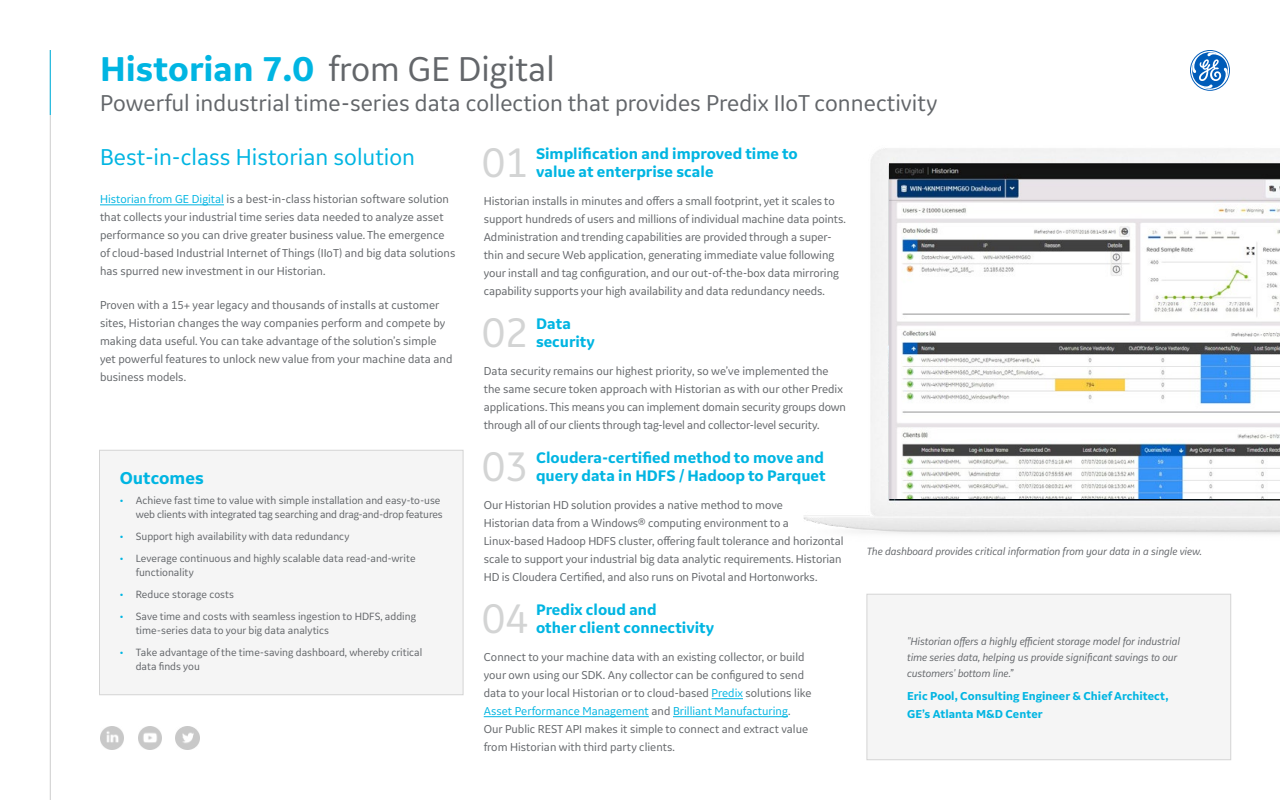
<style>
.page{position:relative;width:1280px;height:800px;background:#fff}
.page>*{position:absolute;margin:0;border:0;box-sizing:border-box;transform-origin:0 0}
.t1{font:43.2px "GE Inspira Sans";color:#d3d4d4}
.t2{font:36px "GE Inspira Sans";color:#63666a}
.t3{font:24px "GE Inspira Sans";color:#63666a}
.t4{font:24px "GE Inspira Sans";color:#00b5e2}
.t5{font:700 18px "GE Inspira Sans";color:#00b5e2}
.t6{font:700 16px/18px "GE Inspira Sans";color:#00b5e2}
.t7{font:12px/18px "GE Inspira Sans";color:#63666a}
.t8{font:700 12px/18px "GE Inspira Sans";color:#00b5e2}
.t9{font:11px/14px "GE Inspira Sans";color:#63666a}
.t10{font:italic 11px/16px "GE Inspira Sans";letter-spacing:-.01em;color:#63666a}
.s1{font-weight:700;color:#00b5e2}
.s2{color:#00b5e2}
</style>
<div class="page">
<hr style="left:50px;top:50px;width:1px;height:750px;background:#cdcdcd">
<hr style="left:50px;top:50px;width:1px;height:65px;background:#00b5e2">
<hr style="left:100px;top:204px;width:124px;height:1px;background:#00b5e2">
<hr style="left:712px;top:698px;width:31px;height:1px;background:#00b5e2">
<hr style="left:484px;top:716px;width:165px;height:1px;background:#00b5e2">
<hr style="left:673px;top:716px;width:115px;height:1px;background:#00b5e2">
<svg style="left:1190px;top:50px;width:40px;height:41px"></svg>
<div style="left:866px;top:594px;width:365px;height:166px;background:#f5f5f5"></div>
<div style="left:880px;top:157px;width:400px;height:343px;background:#000;opacity:.1"></div>
<div style="left:99px;top:450px;width:365px;height:245px;background:#f5f5f5"></div>
<img style="left:176px;top:727px;width:23px;height:23px">
<img style="left:138px;top:727px;width:23px;height:23px">
<img style="left:100px;top:727px;width:23px;height:23px">
<h2 class="t2" style="left:100px;top:46px;width:456px"><span class="s1">Historian 7.0</span> from GE Digital</h2>
<h3 class="t3" style="left:100px;top:88px;width:839px">Powerful industrial time-series data collection that provides Predix IIoT connectivity</h3>
<h3 class="t4" style="left:100px;top:143px;width:317px">Best-in-class Historian solution</h3>
<p class="t7" style="left:100px;top:190px;width:357px"><span class="s2">Historian from GE Digital</span> is a best-in-class historian software solution that collects your industrial time series data needed to analyze asset performance so you can drive greater business value. The emergence of cloud-based Industrial Internet of Things (IIoT) and big data solutions has spurred new investment in our Historian.</p>
<p class="t7" style="left:100px;top:296px;width:354px">Proven with a 15+ year legacy and thousands of installs at customer sites, Historian changes the way companies perform and compete by making data useful. You can take advantage of the solution’s simple yet powerful features to unlock new value from your machine data and business models.</p>
<h1 class="t1" style="left:482px;top:136px;width:47px">01</h1>
<h3 class="t6" style="left:536px;top:145px;width:263px">Simplification and improved time to value at enterprise scale</h3>
<p class="t7" style="left:484px;top:192px;width:364px">Historian installs in minutes and offers a small footprint, yet it scales to support hundreds of users and millions of individual machine data points.<br>Administration and trending capabilities are provided through a super&shy;thin and secure Web application, generating immediate value following your install and tag configuration, and our out-of-the-box data mirroring capability supports your high availability and data redundancy needs.</p>
<h1 class="t1" style="left:482px;top:306px;width:47px">02</h1>
<h3 class="t6" style="left:536px;top:315px;width:60px">Data security</h3>
<p class="t7" style="left:484px;top:362px;width:364px">Data security remains our highest priority, so we’ve implemented the the same secure token approach with Historian as with our other Predix applications. This means you can implement domain security groups down through all of our clients through tag-level and collector-level security.</p>
<h1 class="t1" style="left:482px;top:440px;width:47px">03</h1>
<h3 class="t6" style="left:536px;top:449px;width:291px">Cloudera-certified method to move and query data in HDFS / Hadoop to Parquet</h3>
<p class="t7" style="left:484px;top:496px;width:361px">Our Historian HD solution provides a native method to move<br>Historian data from a Windows® computing environment to a Linux-based Hadoop HDFS cluster, offering fault tolerance and horizontal scale to support your industrial big data analytic requirements. Historian HD is Cloudera Certified, and also runs on Pivotal and Hortonworks.</p>
<h1 class="t1" style="left:482px;top:592px;width:47px">04</h1>
<h3 class="t6" style="left:536px;top:601px;width:180px">Predix cloud and<br>other client connectivity</h3>
<p class="t7" style="left:484px;top:648px;width:329px">Connect to your machine data with an existing collector, or build your own using our SDK. Any collector can be configured to send data to your local Historian or to cloud-based <span class="s2">Predix</span> solutions like <span class="s2">Asset Performance Management</span> and <span class="s2">Brilliant Manufacturing</span>.<br>Our Public REST API makes it simple to connect and extract value from Historian with third party clients.</p>
<h3 class="t5" style="left:120px;top:467px;width:86px">Outcomes</h3>
<p class="t9" style="left:120px;top:493px;width:325px;text-align:right"><span class="s2">•</span> Achieve fast time to value with simple installation and easy-to-use web clients with integrated tag searching and drag-and-drop features</p>
<p class="t9" style="left:120px;top:529px;width:231px"><span class="s2">•</span> Support high availability with data redundancy</p>
<p class="t9" style="left:136px;top:551px;width:281px;text-indent:-16px"><span class="s2">•</span> Leverage continuous and highly scalable data read-and-write functionality</p>
<p class="t9" style="left:120px;top:587px;width:116px"><span class="s2">•</span> Reduce storage costs</p>
<p class="t9" style="left:136px;top:609px;width:282px;text-indent:-16px"><span class="s2">•</span> Save time and costs with seamless ingestion to HDFS, adding time-series data to your big data analytics</p>
<p class="t9" style="left:136px;top:645px;width:288px;text-indent:-16px"><span class="s2">•</span> Take advantage of the time-saving dashboard, whereby critical data finds you</p>
<p class="t10" style="left:867px;top:543px;width:337px">The dashboard provides critical information from your data in a single view.</p>
<p class="t10" style="left:907px;top:633px;width:274px">"Historian offers a highly efficient storage model for industrial time series data, helping us provide significant savings to our customers' bottom line.”</p>
<p class="t8" style="left:907px;top:686px;width:263px">Eric Pool, Consulting Engineer &amp; Chief Architect,<br>GE’s Atlanta M&amp;D Center</p>
</div>
